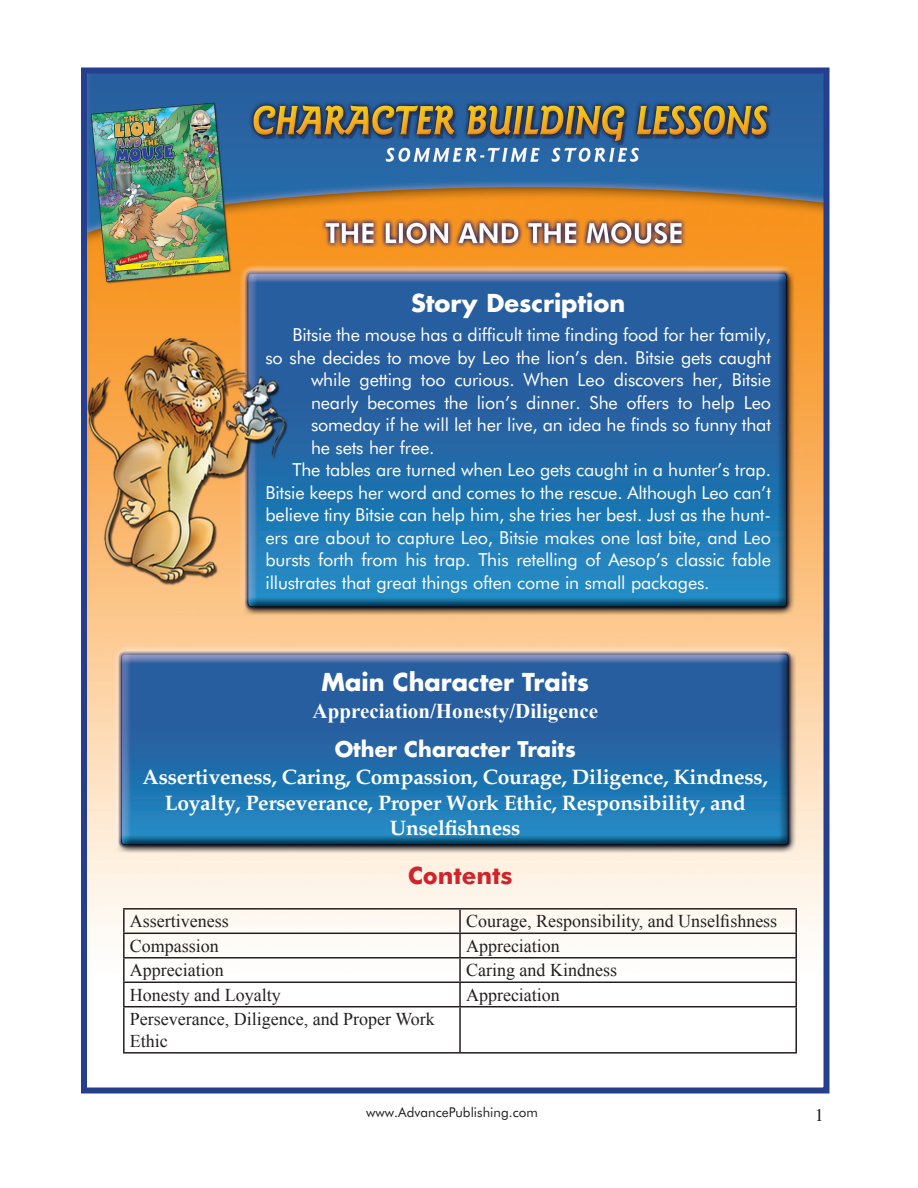
<style>
.page{position:relative;width:918px;height:1188px;background:#fff}
.page>*{position:absolute;margin:0;border:0;box-sizing:border-box;transform-origin:0 0}
.Heading_1{font:700 24px "Futura";color:#fff}
.Heading{font:700 24px "Futura";color:#fff}
.t1{font:700 24px "Futura BT";color:#d1232a}
.Heading_1-2{font:700 21px/25.5px "Palatino";letter-spacing:-.01em;color:#fff;text-align:center}
.Heading_1-3{font:700 21px "Times New Roman";color:#fff}
.Heading_1-4{font:700 21px "Futura";color:#fff}
.t2{font:18px/22.5px "Futura BT";letter-spacing:-.01em;color:#fff;text-align:justify}
.t3{font:18px/21.6px "Times New Roman";color:#231f20}
.t4{font:18px "Times";color:#231f20}
.t5{font:13.5px "Futura BT";color:#231f20}
</style>
<div class="page">
<img style="left:88px;top:75px;width:735px;height:933px">
<div style="left:81px;top:68px;width:749px;height:1026px;border:6px solid #253f8e"></div>
<hr style="left:123px;top:908px;width:337px;height:2px;background:#231f20">
<hr style="left:123px;top:910px;width:2px;height:23px;background:#231f20">
<hr style="left:460px;top:908px;width:337px;height:2px;background:#231f20">
<hr style="left:459px;top:910px;width:2px;height:23px;background:#231f20">
<hr style="left:795px;top:910px;width:2px;height:23px;background:#231f20">
<hr style="left:123px;top:933px;width:337px;height:1px;background:#231f20">
<hr style="left:123px;top:934px;width:2px;height:23px;background:#231f20">
<hr style="left:460px;top:933px;width:337px;height:1px;background:#231f20">
<hr style="left:459px;top:934px;width:2px;height:23px;background:#231f20">
<hr style="left:795px;top:934px;width:2px;height:23px;background:#231f20">
<hr style="left:123px;top:957px;width:337px;height:2px;background:#231f20">
<hr style="left:123px;top:959px;width:2px;height:23px;background:#231f20">
<hr style="left:460px;top:957px;width:337px;height:2px;background:#231f20">
<hr style="left:459px;top:959px;width:2px;height:23px;background:#231f20">
<hr style="left:795px;top:959px;width:2px;height:23px;background:#231f20">
<hr style="left:123px;top:982px;width:337px;height:1px;background:#231f20">
<hr style="left:123px;top:983px;width:2px;height:23px;background:#231f20">
<hr style="left:460px;top:982px;width:337px;height:1px;background:#231f20">
<hr style="left:459px;top:983px;width:2px;height:23px;background:#231f20">
<hr style="left:795px;top:983px;width:2px;height:23px;background:#231f20">
<hr style="left:123px;top:1006px;width:337px;height:1px;background:#231f20">
<hr style="left:123px;top:1007px;width:2px;height:45px;background:#231f20">
<hr style="left:460px;top:1006px;width:337px;height:1px;background:#231f20">
<hr style="left:459px;top:1007px;width:2px;height:45px;background:#231f20">
<hr style="left:795px;top:1007px;width:2px;height:45px;background:#231f20">
<hr style="left:123px;top:1052px;width:337px;height:2px;background:#231f20">
<hr style="left:460px;top:1052px;width:337px;height:2px;background:#231f20">
<p class="Heading" style="left:411px;top:286px;width:216px">Story Description</p>
<p class="t2" style="left:292px;top:323px;width:480px">Bitsie the mouse has a difficult time finding food for her family,</p>
<p class="t2" style="left:266px;top:346px;width:507px">so she decides to move by Leo the lion’s den. Bitsie gets caught</p>
<p class="t2" style="left:311px;top:368px;width:461px">while getting too curious. When Leo discovers her, Bitsie</p>
<p class="t2" style="left:311px;top:391px;width:461px">nearly becomes the lion’s dinner. She offers to help Leo</p>
<p class="t2" style="left:311px;top:413px;width:462px">someday if he will let her live, an idea he finds so funny that</p>
<p class="t2" style="left:311px;top:436px;width:125px">he sets her free.</p>
<p class="t2" style="left:266px;top:458px;width:507px;text-indent:27px">The tables are turned when Leo gets caught in a hunter’s trap.<br>Bitsie keeps her word and comes to the rescue. Although Leo can’t believe tiny Bitsie can help him, she tries her best. Just as the hunt&shy;ers are about to capture Leo, Bitsie makes one last bite, and Leo bursts forth from his trap. This retelling of Aesop’s classic fable illustrates that great things often come in small packages.</p>
<p class="Heading_1" style="left:322px;top:666px;width:269px">Main Character Traits</p>
<p class="Heading_1-3" style="left:313px;top:696px;width:287px">Appreciation/Honesty/Diligence</p>
<p class="Heading_1-4" style="left:335px;top:735px;width:243px">Other Character Traits</p>
<p class="Heading_1-2" style="left:143px;top:765px;width:627px">Assertiveness, Caring, Compassion, Courage, Diligence, Kindness,<br>Loyalty, Perseverance, Proper Work Ethic, Responsibility, and<br>Unselfishness</p>
<p class="t1" style="left:408px;top:861px;width:106px">Contents</p>
<p class="t3" style="left:130px;top:910px;width:100px">Assertiveness</p>
<p class="t3" style="left:466px;top:910px;width:313px">Courage, Responsibility, and Unselfishness</p>
<p class="t3" style="left:130px;top:934px;width:91px">Compassion</p>
<p class="t3" style="left:466px;top:934px;width:95px">Appreciation</p>
<p class="t3" style="left:130px;top:959px;width:95px">Appreciation</p>
<p class="t3" style="left:466px;top:959px;width:152px">Caring and Kindness</p>
<p class="t3" style="left:130px;top:983px;width:152px">Honesty and Loyalty</p>
<p class="t3" style="left:466px;top:983px;width:95px">Appreciation</p>
<p class="t3" style="left:130px;top:1008px;width:307px">Perseverance, Diligence, and Proper Work<br>Ethic</p>
<p class="t5" style="left:366px;top:1104px;width:173px">www.AdvancePublishing.com</p>
<p class="t4" style="left:815px;top:1105px;width:10px">1</p>
</div>
